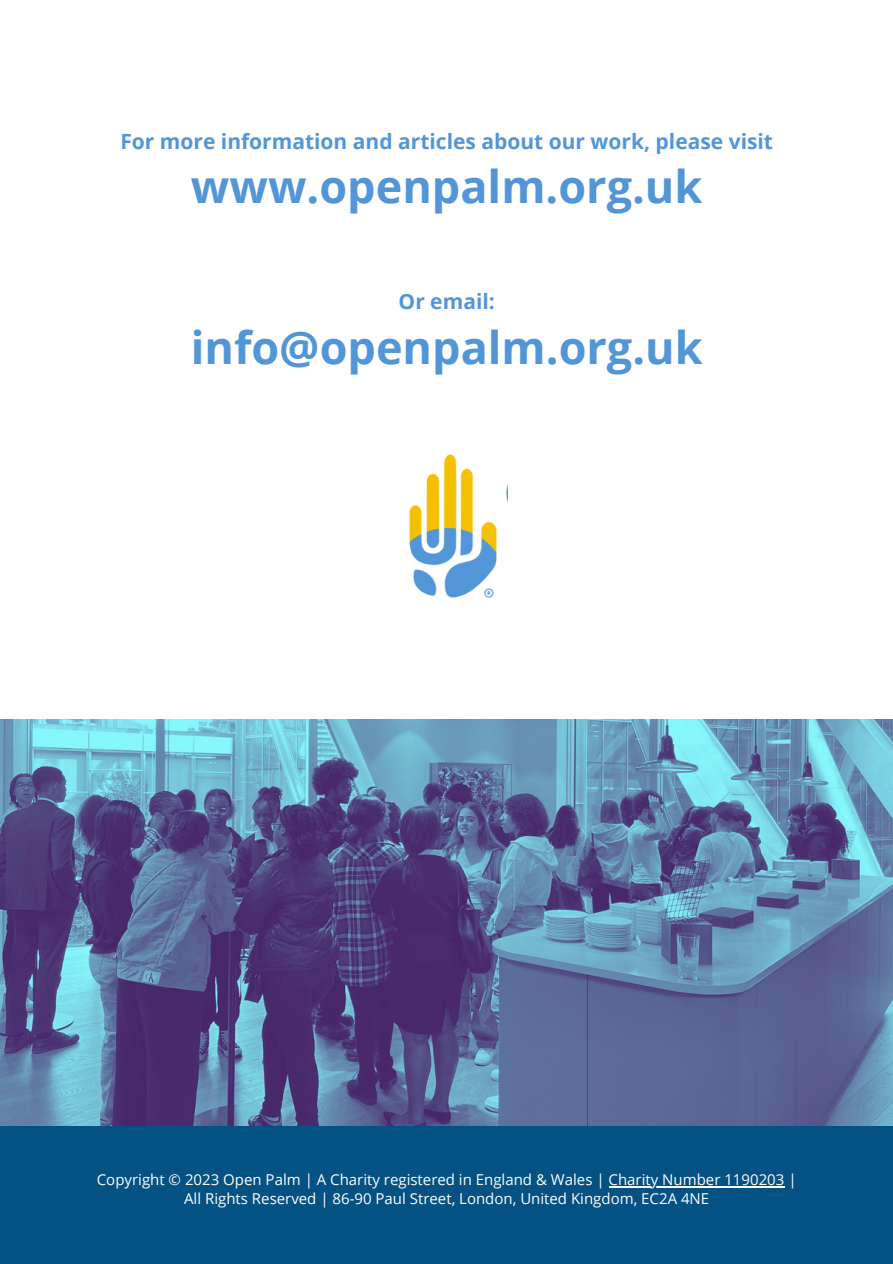
<style>
.page{position:relative;width:893px;height:1264px;background:#fff}
.page>*{position:absolute;margin:0;border:0;box-sizing:border-box;transform-origin:0 0}
.t1{font:700 45px "Open Sans";color:#5396d8}
.t2{font:700 21px "Open Sans";color:#5396d8}
.t3{font:15px "Open Sans";color:#fff}
</style>
<div class="page">
<img style="left:0;top:720px;width:892px;height:406px">
<img style="left:409px;top:454px;width:98px;height:144px">
<div style="left:0;top:1126px;width:892px;height:137px;background:#045184"></div>
<hr style="left:608px;top:1186px;width:176px;height:1px;background:#fff">
<h2 class="t2" style="left:120px;top:126px;width:654px">For more information and articles about our work, please visit</h2>
<h1 class="t1" style="left:191px;top:155px;width:513px">www.openpalm.org.uk</h1>
<p class="t2" style="left:398px;top:286px;width:98px">Or email:</p>
<h1 class="t1" style="left:191px;top:315px;width:513px">info@openpalm.org.uk</h1>
<p class="t3" style="left:97px;top:1168px;width:701px">Copyright © 2023 Open Palm | A Charity registered in England &amp; Wales | Charity Number 1190203 |</p>
<p class="t3" style="left:184px;top:1188px;width:526px">All Rights Reserved | 86-90 Paul Street, London, United Kingdom, EC2A 4NE</p>
</div>
